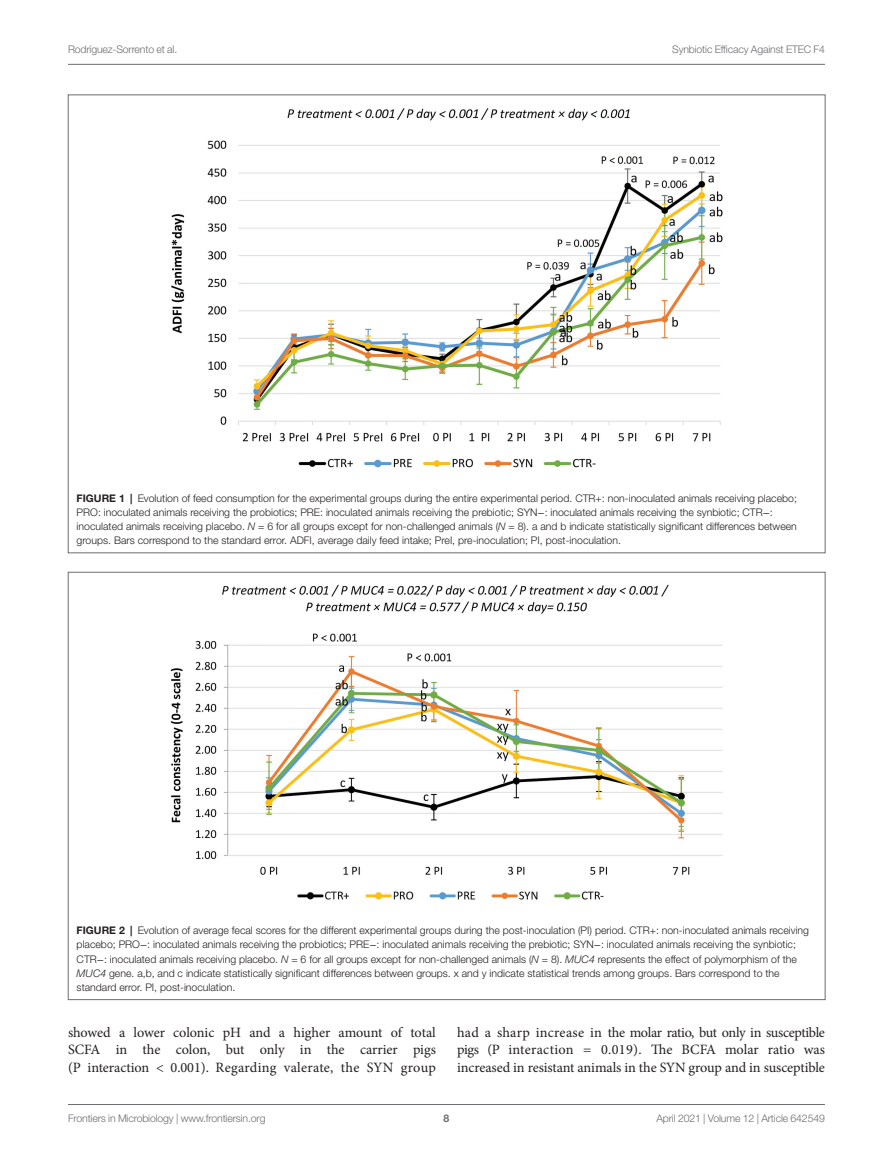
<style>
.page{position:relative;width:893px;height:1170px;background:#fff}
.page>*{position:absolute;margin:0;border:0;box-sizing:border-box;transform-origin:0 0}
.TEXT{font:14.25px/17.2px "Minion Pro";letter-spacing:-.005em;color:#231f20;text-align:justify}
.FIG_LEG{font:300 10.5px/14.2px "Helvetica Neue LT Std";color:#231f20}
.t1{font:300 10.5px "Helvetica Neue LT Std";letter-spacing:-.015em;color:#6c6d70}
.t2{font:700 10.5px "Helvetica Neue LT Std";color:#6c6d70}
.s1{font-weight:700}
.s2{font-family:"STIX General";font-weight:400}
.s3{font-style:italic}
</style>
<div class="page">
<hr style="left:68px;top:64px;width:757px;height:1px;background:#6c6d70">
<hr style="left:68px;top:1104px;width:757px;height:1px;background:#6c6d70">
<img style="left:171px;top:108px;width:552px;height:360px">
<img style="left:170px;top:584px;width:553px;height:316px">
<p class="t1" style="left:68px;top:42px;width:111px">Rodríguez-Sorrento et al.</p>
<p class="t1" style="left:672px;top:42px;width:154px">Synbiotic Efficacy Against ETEC F4</p>
<p class="FIG_LEG" style="left:77px;top:490px;width:722px"><span class="s1">FIGURE 1 |</span> Evolution of feed consumption for the experimental groups during the entire experimental period. CTR+: non-inoculated animals receiving placebo; PRO: inoculated animals receiving the probiotics; PRE: inoculated animals receiving the prebiotic; SYN<span class="s2">−</span>: inoculated animals receiving the synbiotic; CTR<span class="s2">−</span>: inoculated animals receiving placebo. <span class="s3">N</span> = 6 for all groups except for non-challenged animals (<span class="s3">N</span> = 8). a and b indicate statistically significant differences between groups. Bars correspond to the standard error. ADFI, average daily feed intake; PreI, pre-inoculation; PI, post-inoculation.</p>
<p class="FIG_LEG" style="left:77px;top:923px;width:734px"><span class="s1">FIGURE 2 |</span> Evolution of average fecal scores for the different experimental groups during the post-inoculation (PI) period. CTR+: non-inoculated animals receiving placebo; PRO<span class="s2">−</span>: inoculated animals receiving the probiotics; PRE<span class="s2">−</span>: inoculated animals receiving the prebiotic; SYN<span class="s2">−</span>: inoculated animals receiving the synbiotic; CTR<span class="s2">−</span>: inoculated animals receiving placebo. <span class="s3">N</span> = 6 for all groups except for non-challenged animals (<span class="s3">N</span> = 8). <span class="s3">MUC4</span> represents the effect of polymorphism of the <span class="s3">MUC4</span> gene. a,b, and c indicate statistically significant differences between groups. x and y indicate statistical trends among groups. Bars correspond to the standard error. PI, post-inoculation.</p>
<p class="TEXT" style="left:68px;top:1023px;width:369px">showed a lower colonic pH and a higher amount of total SCFA in the colon, but only in the carrier pigs (P interaction &lt; 0.001). Regarding valerate, the SYN group</p>
<p class="TEXT" style="left:457px;top:1023px;width:369px">had a sharp increase in the molar ratio, but only in susceptible pigs (P interaction = 0.019). The BCFA molar ratio was increased in resistant animals in the SYN group and in susceptible</p>
<p class="t1" style="left:68px;top:1111px;width:199px">Frontiers in Microbiology | www.frontiersin.org</p>
<p class="t2" style="left:444px;top:1111px;width:7px">8</p>
<p class="t1" style="left:656px;top:1111px;width:170px">April 2021 | Volume 12 | Article 642549</p>
</div>
